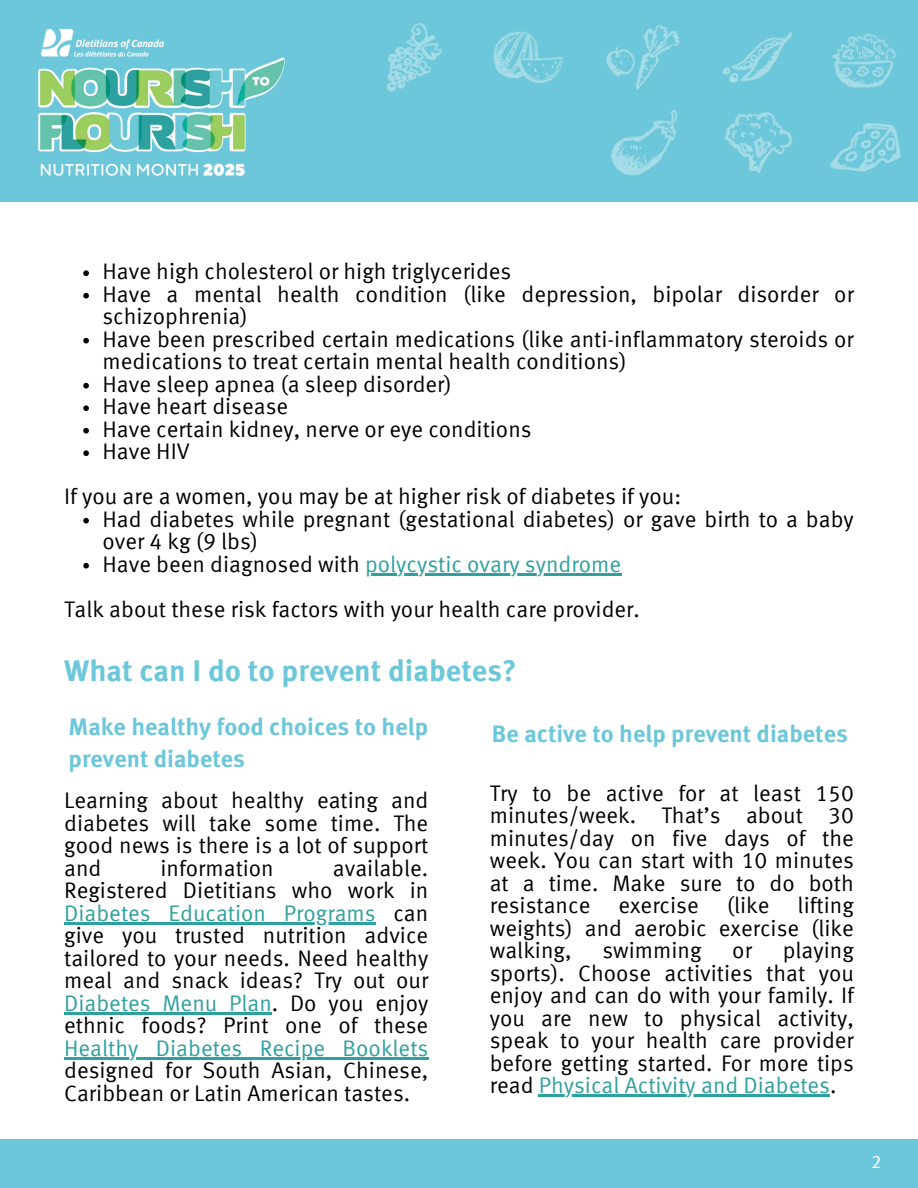
<style>
.page{position:relative;width:918px;height:1188px;background:#fff}
.page>*{position:absolute;margin:0;border:0;box-sizing:border-box;transform-origin:0 0}
.t1{font:700 30px "Meta Offc";color:#6dc7da}
.t2{font:700 24px/32.7px "Meta Offc";color:#6dc7da}
.t3{font:22.5px/22.5px "Meta Offc Norm";color:#000;text-align:justify}
.t4{font:22.5px "Meta Offc Norm";color:#2ea09e}
.t5{font:18px "Meta Offc Norm";color:#fff}
.s1{color:#000}
.s2{color:#2ea09e}
</style>
<div class="page">
<div style="left:0;top:0;width:918px;height:202px;background:#6dc7da"></div>
<img style="left:38px;top:29px;width:246px;height:147px">
<div style="left:0;top:1139px;width:918px;height:49px;background:#6dc7da"></div>
<img style="left:611px;top:110px;width:290px;height:66px">
<img style="left:386px;top:23px;width:510px;height:69px">
<svg style="left:83px;top:270px;width:6px;height:6px"></svg>
<svg style="left:83px;top:293px;width:6px;height:6px"></svg>
<svg style="left:83px;top:338px;width:6px;height:6px"></svg>
<svg style="left:83px;top:383px;width:6px;height:6px"></svg>
<svg style="left:83px;top:405px;width:6px;height:6px"></svg>
<svg style="left:83px;top:428px;width:6px;height:6px"></svg>
<svg style="left:83px;top:450px;width:6px;height:6px"></svg>
<svg style="left:83px;top:518px;width:6px;height:6px"></svg>
<svg style="left:83px;top:563px;width:6px;height:6px"></svg>
<hr style="left:365px;top:573px;width:256px;height:2px;background:#2ea09e">
<hr style="left:64px;top:922px;width:312px;height:2px;background:#2ea09e">
<hr style="left:64px;top:1012px;width:208px;height:2px;background:#2ea09e">
<hr style="left:64px;top:1057px;width:364px;height:2px;background:#2ea09e">
<hr style="left:539px;top:1094px;width:291px;height:3px;background:#2ea09e">
<p class="t3" style="left:102px;top:262px;width:411px">Have high cholesterol or high triglycerides</p>
<p class="t3" style="left:102px;top:285px;width:753px">Have a mental health condition (like depression, bipolar disorder or schizophrenia)</p>
<p class="t3" style="left:102px;top:330px;width:753px">Have been prescribed certain medications (like anti-inflammatory steroids or medications to treat certain mental health conditions)</p>
<p class="t3" style="left:102px;top:375px;width:351px">Have sleep apnea (a sleep disorder)</p>
<p class="t3" style="left:102px;top:397px;width:187px">Have heart disease</p>
<p class="t3" style="left:102px;top:420px;width:431px">Have certain kidney, nerve or eye conditions</p>
<p class="t3" style="left:102px;top:442px;width:89px">Have HIV</p>
<p class="t3" style="left:64px;top:487px;width:619px">If you are a women, you may be at higher risk of diabetes if you:</p>
<p class="t3" style="left:102px;top:510px;width:753px">Had diabetes while pregnant (gestational diabetes) or gave birth to a baby over 4 kg (9 lbs)</p>
<p class="t4" style="left:102px;top:555px;width:520px"><span class="s1">Have been diagnosed with</span> polycystic ovary syndrome</p>
<h3 class="t3" style="left:64px;top:600px;width:577px">Talk about these risk factors with your health care provider.</h3>
<p class="t1" style="left:64px;top:659px;width:454px">What can I do to prevent diabetes?</p>
<h2 class="t2" style="left:69px;top:712px;width:361px">Make healthy food choices to help prevent diabetes</h2>
<p class="t3" style="left:64px;top:792px;width:366px">Learning about healthy eating and diabetes will take some time. The good news is there is a lot of support and</p>
<p class="t3" style="left:64px;top:859px;width:366px;text-align:right">available.<br>Registered Dietitians who work in</p>
<h3 class="t3" style="left:64px;top:904px;width:366px"><span class="s2">Diabetes Education Programs</span> can give you trusted nutrition advice tailored to your needs. Need healthy meal and snack ideas? Try out our <span class="s2">Diabetes Menu Plan</span>. Do you enjoy ethnic foods? Print one of these</h3>
<h1 class="t3" style="left:64px;top:1039px;width:366px"><span class="s2">Healthy Diabetes Recipe Booklets </span>designed for South Asian, Chinese, Caribbean or Latin American tastes.</h1>
<p class="t3" style="left:160px;top:859px;width:115px">information</p>
<h3 class="t2" style="left:492px;top:719px;width:357px">Be active to help prevent diabetes</h3>
<h3 class="t3" style="left:490px;top:784px;width:366px">Try to be active for at least 150 minutes/week. That’s about 30 minutes/day on five days of the week. You can start with 10 minutes at a time. Make sure to do both resistance exercise (like lifting weights) and aerobic exercise (like walking,</h3>
<h3 class="t3" style="left:490px;top:941px;width:366px;text-indent:293px">playing sports). Choose activities that you enjoy and can do with your family. If you are new to physical activity, speak to your health care provider before getting started. For more tips read <span class="s2">Physical Activity and Diabetes</span>.</h3>
<h3 class="t3" style="left:602px;top:941px;width:101px">swimming</h3>
<h3 class="t3" style="left:732px;top:941px;width:21px">or</h3>
<p class="t5" style="left:871px;top:1154px;width:12px">2</p>
</div>
